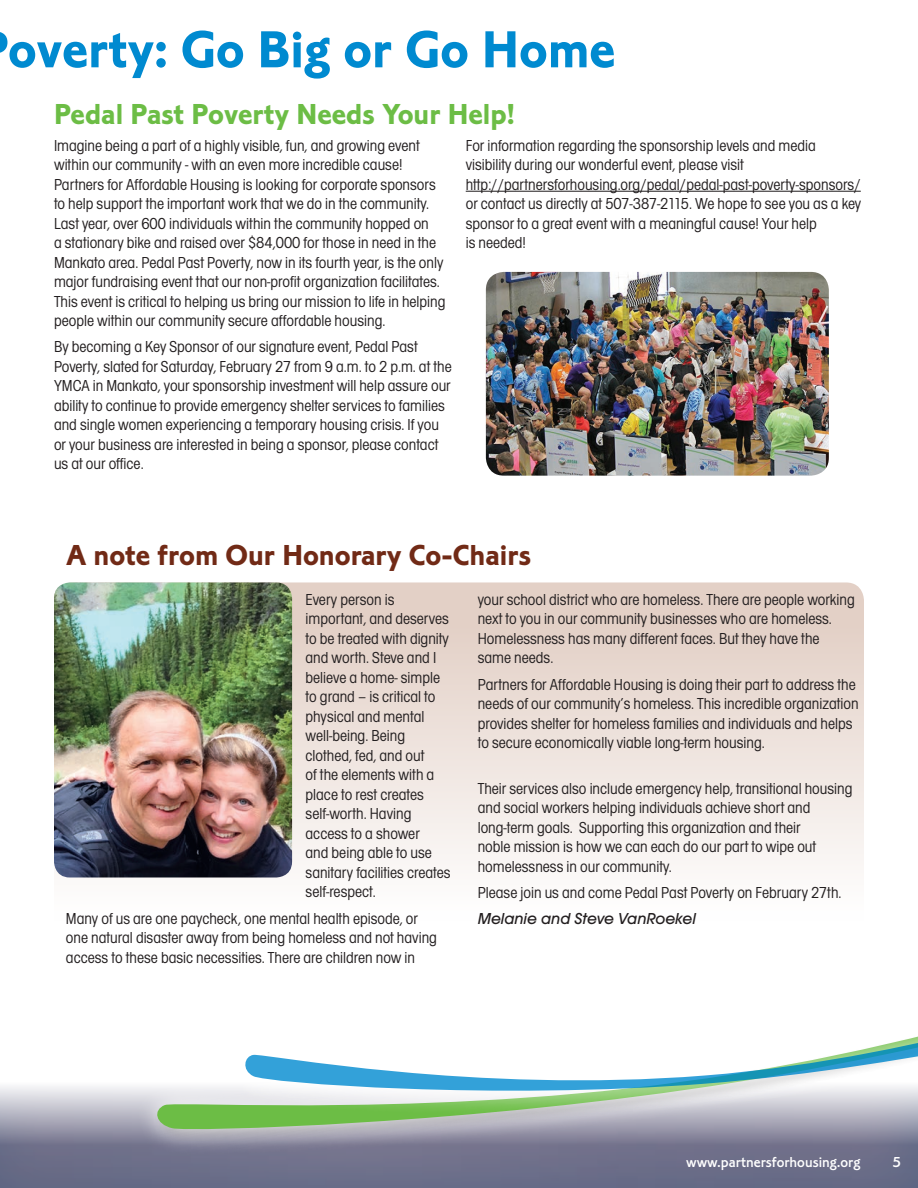
<style>
.page{position:relative;width:918px;height:1188px;background:#fff}
.page>*{position:absolute;margin:0;border:0;box-sizing:border-box;transform-origin:0 0}
.t1{font:54px "Corinthian Bold Plain";color:#008ad0}
.t2{font:30px "Corinthian Bold Plain";color:#6cbd45}
.t3{font:30px "Corinthian Bold Plain";color:#712a16}
.t4{font:condensed 16.5px/19.5px "Avant Garde Gothic Itc T";color:#231f20}
.t5{font:italic 500 16.5px "Avant Garde Gothic Itc T";color:#231f20}
.t6{font:15px "Corinthian Medium Plain";color:#fff}
</style>
<div class="page">
<div style="left:0;top:1064px;width:918px;height:124px;background:#008ad0;opacity:.5"></div>
<svg style="left:292px;top:582px;width:572px;height:274px;background:#ebdfd8"></svg>
<hr style="left:466px;top:191px;width:395px;height:1px;background:#231f20">
<svg style="left:127px;top:856px;width:791px;height:332px"></svg>
<svg style="left:152px;top:929px;width:65px;height:203px"></svg>
<svg style="left:217px;top:929px;width:701px;height:233px"></svg>
<svg style="left:241px;top:979px;width:677px;height:121px"></svg>
<img style="left:486px;top:272px;width:343px;height:204px">
<img style="left:54px;top:582px;width:238px;height:296px">
<h1 class="t1" style="left:8px;top:17px;width:609px">overty: Go Big or Go Home</h1>
<h2 class="t2" style="left:54px;top:96px;width:462px">Pedal Past Poverty Needs Your Help!</h2>
<p class="t4" style="left:54px;top:135px;width:393px">Imagine being a part of a highly visible, fun, and growing event within our community - with an even more incredible cause!<br>Partners for Affordable Housing is looking for corporate sponsors to help support the important work that we do in the community.<br>Last year, over 600 individuals within the community hopped on<br>a stationary bike and raised over $84,000 for those in need in the Mankato area. Pedal Past Poverty, now in its fourth year, is the only major fundraising event that our non-profit organization facilitates.<br>This event is critical to helping us bring our mission to life in helping people within our community secure affordable housing.</p>
<p class="t4" style="left:54px;top:337px;width:399px">By becoming a Key Sponsor of our signature event, Pedal Past Poverty, slated for Saturday, February 27 from 9 a.m. to 2 p.m. at the YMCA in Mankato, your sponsorship investment will help assure our ability to continue to provide emergency shelter services to families and single women experiencing a temporary housing crisis. If you or your business are interested in being a sponsor, please contact us at our office.</p>
<p class="t4" style="left:466px;top:135px;width:397px">For information regarding the sponsorship levels and media visibility during our wonderful event, please visit http://partnersforhousing.org/pedal/pedal-past-poverty-sponsors/ or contact us directly at 507-387-2115. We hope to see you as a key sponsor to a great event with a meaningful cause! Your help<br>is needed!</p>
<h2 class="t3" style="left:66px;top:537px;width:467px">A note from Our Honorary Co-Chairs</h2>
<p class="t4" style="left:306px;top:589px;width:147px">Every person is important, and deserves to be treated with dignity and worth. Steve and I believe a home- simple to grand – is critical to physical and mental well-being. Being clothed, fed, and out<br>of the elements with a place to rest creates self-worth. Having access to a shower<br>and being able to use sanitary facilities creates self-respect.</p>
<p class="t4" style="left:66px;top:908px;width:373px">Many of us are one paycheck, one mental health episode, or one natural disaster away from being homeless and not having access to these basic necessities. There are children now in</p>
<p class="t4" style="left:478px;top:589px;width:379px">your school district who are homeless. There are people working next to you in our community businesses who are homeless.<br>Homelessness has many different faces. But they have the same needs.</p>
<p class="t4" style="left:478px;top:674px;width:382px">Partners for Affordable Housing is doing their part to address the needs of our community’s homeless. This incredible organization provides shelter for homeless families and individuals and helps to secure economically viable long-term housing.</p>
<p class="t4" style="left:478px;top:778px;width:376px">Their services also include emergency help, transitional housing and social workers helping individuals achieve short and long-term goals. Supporting this organization and their<br>noble mission is how we can each do our part to wipe out homelessness in our community.</p>
<p class="t4" style="left:478px;top:883px;width:365px">Please join us and come Pedal Past Poverty on February 27th.</p>
<p class="t5" style="left:478px;top:909px;width:220px">Melanie and Steve VanRoekel</p>
<p class="t6" style="left:686px;top:1153px;width:176px">www.partnersforhousing.org</p>
<p class="t6" style="left:893px;top:1153px;width:9px">5</p>
</div>
